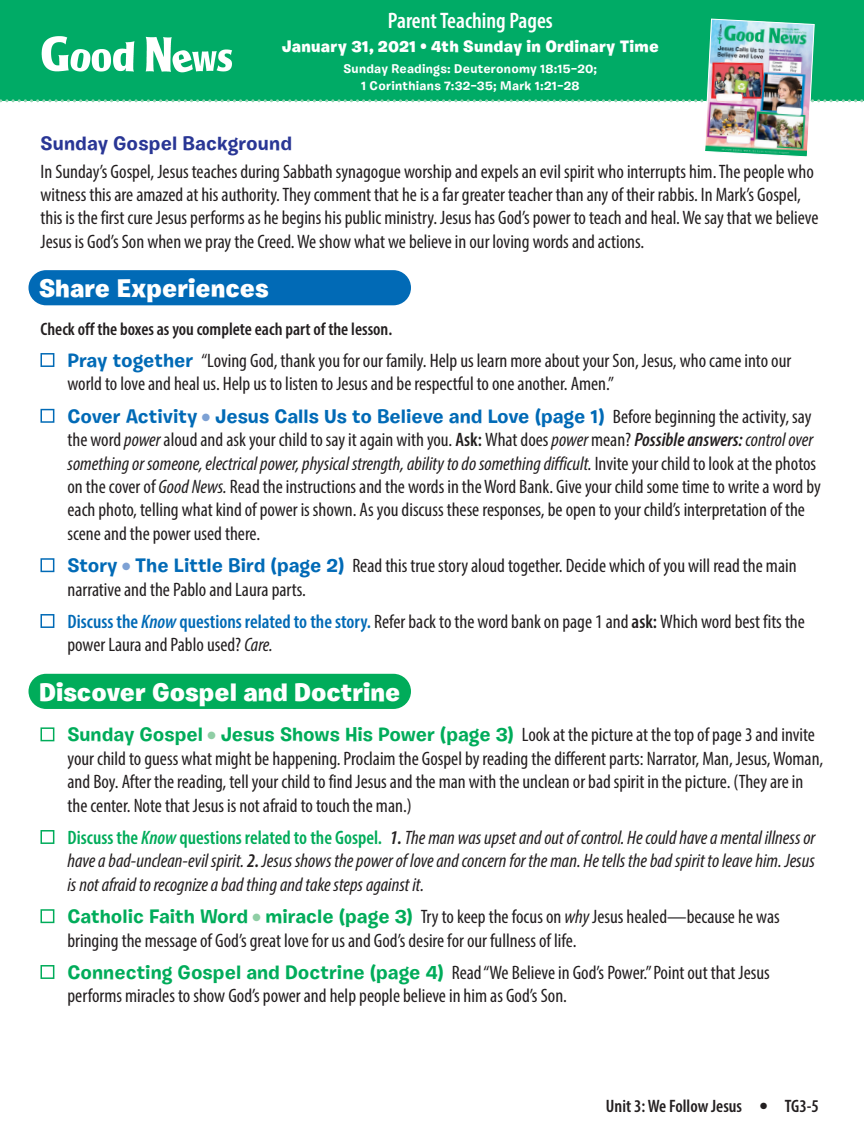
<style>
.page{position:relative;width:864px;height:1134px;background:#fff}
.page>*{position:absolute;margin:0;border:0;box-sizing:border-box;transform-origin:0 0}
.t1{font:900 25.5px "Burbank Small";color:#fff}
.t2{font:600 condensed 22.5px "Myriad Pro";color:#fff}
.t3{font:condensed 19.5px/23.4px "Myriad Pro";color:#231f20}
.t4{font:italic condensed 19.5px/23.4px "Myriad Pro";color:#231f20;text-align:justify}
.t5{font:700 19.5px "Burbank Small";color:#016ab6}
.t6{font:700 19.5px "Burbank Small";letter-spacing:.005em;color:#293695}
.t7{font:600 condensed 18px "Myriad Pro";color:#231f20}
.t8{font:900 16.5px "Burbank Small";letter-spacing:.015em;color:#fff}
.t9{font:700 12.6px/16.5px "Burbank Small";letter-spacing:.02em;color:#fff;text-align:center}
.s1{font-family:"Burbank Small";font-weight:700;font-stretch:normal;color:#016ab6}
.s2{color:#7da1d4}
.s3{font-family:"Myriad Pro";font-weight:400;font-stretch:condensed;color:#231f20}
.s4{font-style:italic}
.s5{font-weight:600}
.s6{font-weight:600;font-style:italic}
.s7{font-weight:600;color:#016ab6}
.s8{font-weight:600;font-style:italic;color:#016ab6}
.s9{font-family:"Burbank Small";font-weight:700;font-stretch:normal;color:#00ac5a}
.s10{color:#8fcea5}
.s11{font-weight:600;font-style:normal;color:#00ac5a}
.s12{font-weight:600;color:#00ac5a}
</style>
<div class="page">
<div style="left:0;top:0;width:864px;height:101px;background:#00ab66"></div>
<svg style="left:0;top:18px;width:864px;height:139px"></svg>
<div style="left:40px;top:353px;width:14px;height:14px;background:#fff;border:2px solid #016ab6"></div>
<div style="left:40px;top:409px;width:14px;height:14px;background:#fff;border:2px solid #016ab6"></div>
<div style="left:40px;top:558px;width:14px;height:14px;background:#fff;border:2px solid #016ab6"></div>
<div style="left:40px;top:614px;width:14px;height:14px;background:#fff;border:2px solid #016ab6"></div>
<div style="left:40px;top:727px;width:14px;height:14px;background:#fff;border:2px solid #00ac5a"></div>
<div style="left:40px;top:830px;width:14px;height:14px;background:#fff;border:2px solid #00ac5a"></div>
<div style="left:40px;top:909px;width:14px;height:14px;background:#fff;border:2px solid #00ac5a"></div>
<div style="left:40px;top:965px;width:14px;height:14px;background:#fff;border:2px solid #00ac5a"></div>
<div style="left:28px;top:270px;width:383px;height:35px;background:#016ab6;border-radius:18px"></div>
<div style="left:28px;top:674px;width:383px;height:35px;background:#00ac5a;border-radius:18px"></div>
<p class="t2" style="left:388px;top:7px;width:167px">Parent Teaching Pages</p>
<p class="t8" style="left:282px;top:36px;width:379px">January 31, 2021 • 4th Sunday in Ordinary Time</p>
<p class="t9" style="left:343px;top:61px;width:255px">Sunday Readings: Deuteronomy 18:15–20;<br>1 Corinthians 7:32–35; Mark 1:21–28</p>
<p class="t6" style="left:40px;top:131px;width:253px">Sunday Gospel Background</p>
<p class="t3" style="left:40px;top:159px;width:780px">In Sunday’s Gospel, Jesus teaches during Sabbath synagogue worship and expels an evil spirit who interrupts him. The people who witness this are amazed at his authority. They comment that he is a far greater teacher than any of their rabbis. In Mark’s Gospel, this is the first cure Jesus performs as he begins his public ministry. Jesus has God’s power to teach and heal. We say that we believe Jesus is God’s Son when we pray the Creed. We show what we believe in our loving words and actions.</p>
<h1 class="t1" style="left:39px;top:273px;width:231px">Share Experiences</h1>
<p class="t7" style="left:40px;top:318px;width:353px">Check off the boxes as you complete each part of the lesson.</p>
<p class="t3" style="left:67px;top:349px;width:725px"><span class="s1">Pray together</span> “Loving God, thank you for our family. Help us learn more about your Son, Jesus, who came into our world to love and heal us. Help us to listen to Jesus and be respectful to one another. Amen.”</p>
<p class="t5" style="left:67px;top:404px;width:746px">Cover Activity <span class="s2">●</span> Jesus Calls Us to Believe and Love (page 1) <span class="s3">Before beginning the activity, say</span></p>
<p class="t3" style="left:68px;top:428px;width:755px">the word <span class="s4">power</span>aloud and ask your child to say it again with you. <span class="s5">Ask:</span> What does <span class="s4">power</span>mean? <span class="s6">Possible answers:</span> <span class="s4">control over something or someone, electrical power, physical strength, ability to do something difficult.</span> Invite your child to look at the photos on the cover of <span class="s4">Good News.</span> Read the instructions and the words in the Word Bank. Give your child some time to write a word by each photo, telling what kind of power is shown. As you discuss these responses, be open to your child’s interpretation of the scene and the power used there.</p>
<p class="t3" style="left:67px;top:554px;width:731px"><span class="s1">Story</span> <span class="s2">●</span> <span class="s1">The Little Bird (page 2)</span> Read this true story aloud together. Decide which of you will read the main narrative and the Pablo and Laura parts.</p>
<p class="t3" style="left:67px;top:610px;width:739px"><span class="s7">Discuss the</span> <span class="s8">Know</span> <span class="s7">questions related to the story.</span> Refer back to the word bank on page 1 and <span class="s5">ask:</span> Which word best fits the power Laura and Pablo used? <span class="s4">Care.</span></p>
<h1 class="t1" style="left:39px;top:676px;width:363px">Discover Gospel and Doctrine</h1>
<p class="t3" style="left:67px;top:723px;width:757px"><span class="s9">Sunday Gospel</span> <span class="s10">●</span> <span class="s9">Jesus Shows His Power (page 3)</span> Look at the picture at the top of page 3 and invite your child to guess what might be happening. Proclaim the Gospel by reading the different parts: Narrator, Man, Jesus, Woman, and Boy. After the reading, tell your child to find Jesus and the man with the unclean or bad spirit in the picture. (They are in the center. Note that Jesus is not afraid to touch the man.)</p>
<p class="t4" style="left:67px;top:826px;width:749px"><span class="s11">Discuss the</span> <span class="s12">Know</span> <span class="s11">questions related to the Gospel.</span> <span class="s5">1.</span> The man was upset and out of control. He could have a mental illness or have a bad-unclean-evil spirit. <span class="s5">2.</span> Jesus shows the power of love and concern for the man. He tells the bad spirit to leave him. Jesus is not afraid to recognize a bad thing and take steps against it.</p>
<p class="t3" style="left:67px;top:905px;width:714px"><span class="s9">Catholic Faith Word</span> <span class="s10">●</span> <span class="s9">miracle (page 3)</span> Try to keep the focus on <span class="s4">why</span>Jesus healed—because he was bringing the message of God’s great love for us and God’s desire for our fullness of life.</p>
<p class="t3" style="left:67px;top:961px;width:704px"><span class="s9">Connecting Gospel and Doctrine (page 4)</span> Read “We Believe in God’s Power.” Point out that Jesus performs miracles to show God’s power and help people believe in him as God’s Son.</p>
<p class="t7" style="left:606px;top:1094px;width:215px">Unit 3: We Follow Jesus ● TG3-5</p>
</div>
